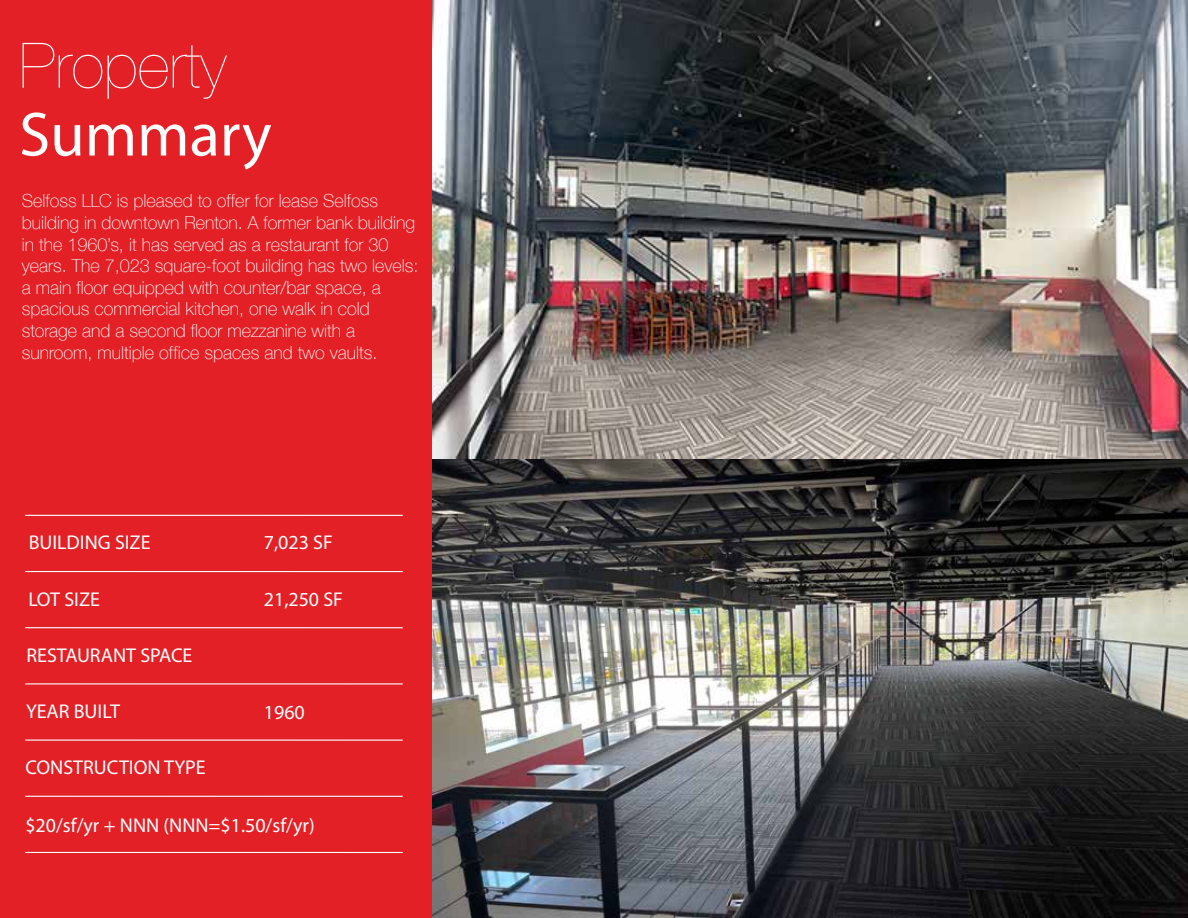
<style>
.page{position:relative;width:1188px;height:918px;background:#fff}
.page>*{position:absolute;margin:0;border:0;box-sizing:border-box;transform-origin:0 0}
.t1{font:200 62.85px "Helvetica Neue";color:#fff}
.t2{font:62.85px "Myriad Pro";color:#fff}
.t3{font:19.95px "Myriad Pro";color:#fff}
.t4{font:100 18px/21.6px "Helvetica Neue";color:#fff}
</style>
<div class="page">
<div style="left:0;top:0;width:432px;height:918px;background:#e22026"></div>
<img style="left:432px;top:0;width:756px;height:918px">
<hr style="left:25px;top:515px;width:378px;height:1px;background:#fff">
<hr style="left:25px;top:852px;width:378px;height:1px;background:#fff">
<hr style="left:25px;top:571px;width:378px;height:1px;background:#fff">
<hr style="left:25px;top:796px;width:378px;height:1px;background:#fff">
<hr style="left:25px;top:740px;width:378px;height:1px;background:#fff">
<hr style="left:25px;top:627px;width:378px;height:1px;background:#fff">
<hr style="left:25px;top:683px;width:378px;height:1px;background:#fff">
<h1 class="t1" style="left:19px;top:17px;width:209px">Property</h1>
<h1 class="t2" style="left:19px;top:96px;width:254px">Summary</h1>
<p class="t4" style="left:22px;top:190px;width:398px">Selfoss LLC is pleased to offer for lease Selfoss building in downtown Renton. A former bank building in the 1960’s, it has served as a restaurant for 30 years. The 7,023 square-foot building has two levels: a main floor equipped with counter/bar space, a spacious commercial kitchen, one walk in cold storage and a second floor mezzanine with a sunroom, multiple office spaces and two vaults.</p>
<p class="t3" style="left:29px;top:530px;width:123px">BUILDING SIZE</p>
<p class="t3" style="left:28px;top:587px;width:73px">LOT SIZE</p>
<p class="t3" style="left:27px;top:643px;width:167px">RESTAURANT SPACE</p>
<p class="t3" style="left:26px;top:699px;width:95px">YEAR BUILT</p>
<p class="t3" style="left:25px;top:755px;width:182px">CONSTRUCTION TYPE</p>
<p class="t3" style="left:264px;top:530px;width:70px">7,023 SF</p>
<p class="t3" style="left:264px;top:587px;width:81px">21,250 SF</p>
<p class="t3" style="left:264px;top:700px;width:42px">1960</p>
<p class="t3" style="left:25px;top:813px;width:291px">$20/sf/yr + NNN (NNN=$1.50/sf/yr)</p>
</div>
